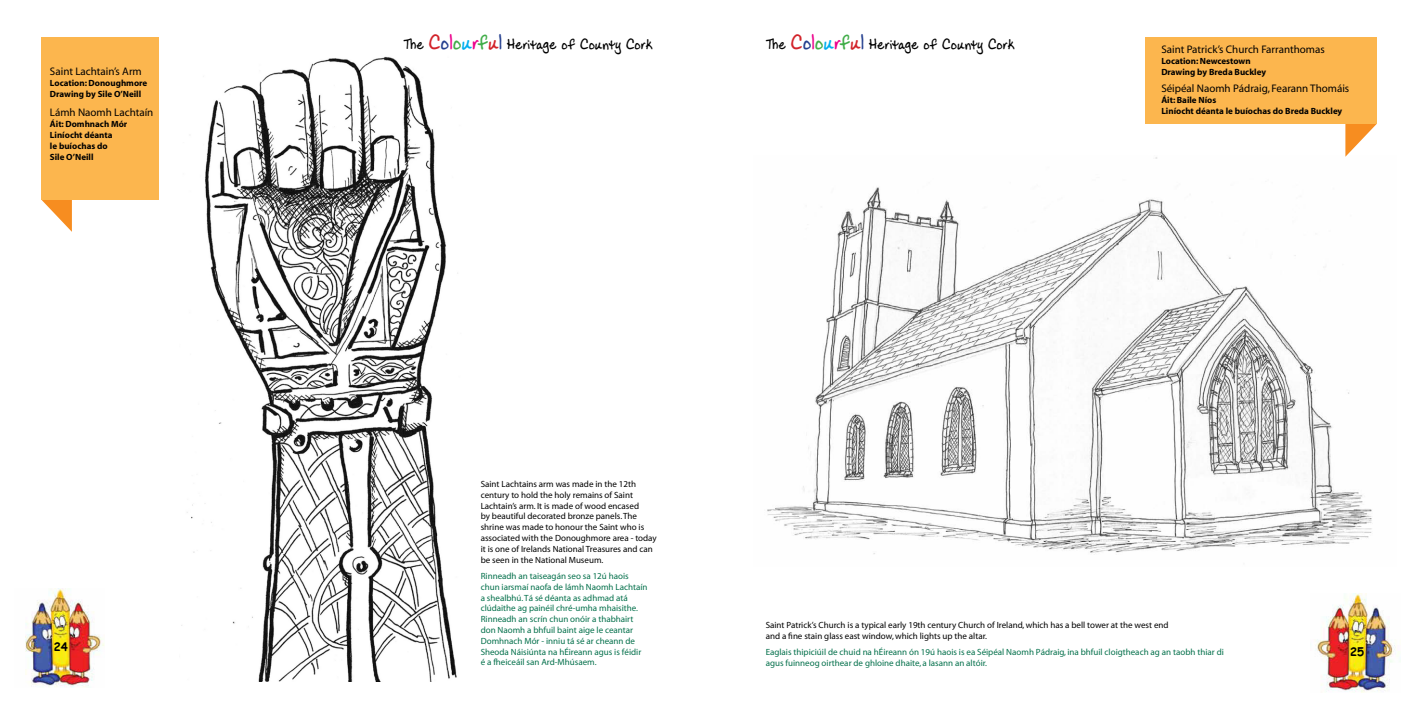
<style>
.page{position:relative;width:1418px;height:709px;background:#fff}
.page>*{position:absolute;margin:0;border:0;box-sizing:border-box;transform-origin:0 0}
.t1{font:18px "Ladylike BB";color:#000}
.t2{font:700 11.5px "Comic Sans MS";color:#000}
.t3{font:11px "Myriad";color:#000}
.t4{font:9px/10.8px "Myriad";color:#04704b}
.t5{font:9px/10.8px "Myriad";color:#000}
.t6{font:700 9px/11px "Myriad";color:#000}
.s1{font-size:25px;color:#d2232a}
.s2{font-size:25px;color:#25408f}
.s3{font-size:25px;color:#ec008c}
.s4{font-size:25px;color:#41ad49}
.s5{font-size:25px;color:#00aeef}
</style>
<div class="page">
<img style="left:1315px;top:594px;width:85px;height:99px">
<img style="left:25px;top:589px;width:80px;height:99px">
<img style="left:181px;top:56px;width:277px;height:625px">
<img style="left:767px;top:157px;width:605px;height:397px">
<svg style="left:1345px;top:124px;width:31px;height:33px"></svg>
<div style="left:1145px;top:37px;width:231px;height:87px;background:#fcb64e"></div>
<svg style="left:41px;top:200px;width:31px;height:32px"></svg>
<div style="left:41px;top:37px;width:118px;height:163px;background:#fcb64e"></div>
<p class="t3" style="left:50px;top:65px;width:93px">Saint Lachtain’s Arm</p>
<p class="t6" style="left:50px;top:77px;width:99px">Location: Donoughmore<br>Drawing by Sile O’Neill</p>
<p class="t3" style="left:50px;top:107px;width:105px">Lámh Naomh Lachtaín</p>
<p class="t6" style="left:50px;top:119px;width:79px">Áit: Domhnach Mór<br>Liníocht déanta<br>le buíochas do<br>Sile O’Neill</p>
<p class="t2" style="left:54px;top:638px;width:16px">24</p>
<h1 class="t1" style="left:403px;top:37px;width:250px">The <span class="s1">C</span><span class="s2">o</span><span class="s3">l</span><span class="s4">o</span><span class="s5">u</span><span class="s3">r</span><span class="s4">f</span><span class="s1">u</span><span class="s2">l</span> Heritage of County Cork</h1>
<h1 class="t1" style="left:765px;top:37px;width:250px">The <span class="s1">C</span><span class="s2">o</span><span class="s3">l</span><span class="s4">o</span><span class="s5">u</span><span class="s3">r</span><span class="s4">f</span><span class="s1">u</span><span class="s2">l</span> Heritage of County Cork</h1>
<p class="t3" style="left:1161px;top:44px;width:165px">Saint Patrick’s Church Farranthomas</p>
<p class="t6" style="left:1161px;top:56px;width:106px">Location: Newcestown<br>Drawing by Breda Buckley</p>
<p class="t3" style="left:1161px;top:82px;width:189px">Séipéal Naomh Pádraig, Fearann Thomáis</p>
<p class="t6" style="left:1161px;top:94px;width:182px">Áit: Baile Níos<br>Liníocht déanta le buíochas do Breda Buckley</p>
<p class="t5" style="left:480px;top:479px;width:178px">Saint Lachtains arm was made in the 12th century to hold the holy remains of Saint Lachtain’s arm. It is made of wood encased<br>by beautiful decorated bronze panels. The shrine was made to honour the Saint who is associated with the Donoughmore area - today it is one of Irelands National Treasures and can be seen in the National Museum.</p>
<p class="t4" style="left:480px;top:571px;width:168px">Rinneadh an taiseagán seo sa 12ú haois chun iarsmaí naofa de lámh Naomh Lachtaín a shealbhú. Tá sé déanta as adhmad atá clúdaithe ag painéil chré-umha mhaisithe.<br>Rinneadh an scrín chun onóir a thabhairt don Naomh a bhfuil baint aige le ceantar Domhnach Mór - inniu tá sé ar cheann de Sheoda Náisiúnta na hÉireann agus is féidir é a fheiceáil san Ard-Mhúsaem.</p>
<p class="t5" style="left:765px;top:620px;width:404px">Saint Patrick’s Church is a typical early 19th century Church of Ireland, which has a bell tower at the west end and a fine stain glass east window, which lights up the altar.</p>
<p class="t4" style="left:765px;top:647px;width:459px">Eaglais thipiciúil de chuid na hÉireann ón 19ú haois is ea Séipéal Naomh Pádraig, ina bhfuil cloigtheach ag an taobh thiar di agus fuinneog oirthear de ghloine dhaite, a lasann an altóir.</p>
<p class="t2" style="left:1349px;top:643px;width:16px">25</p>
</div>
